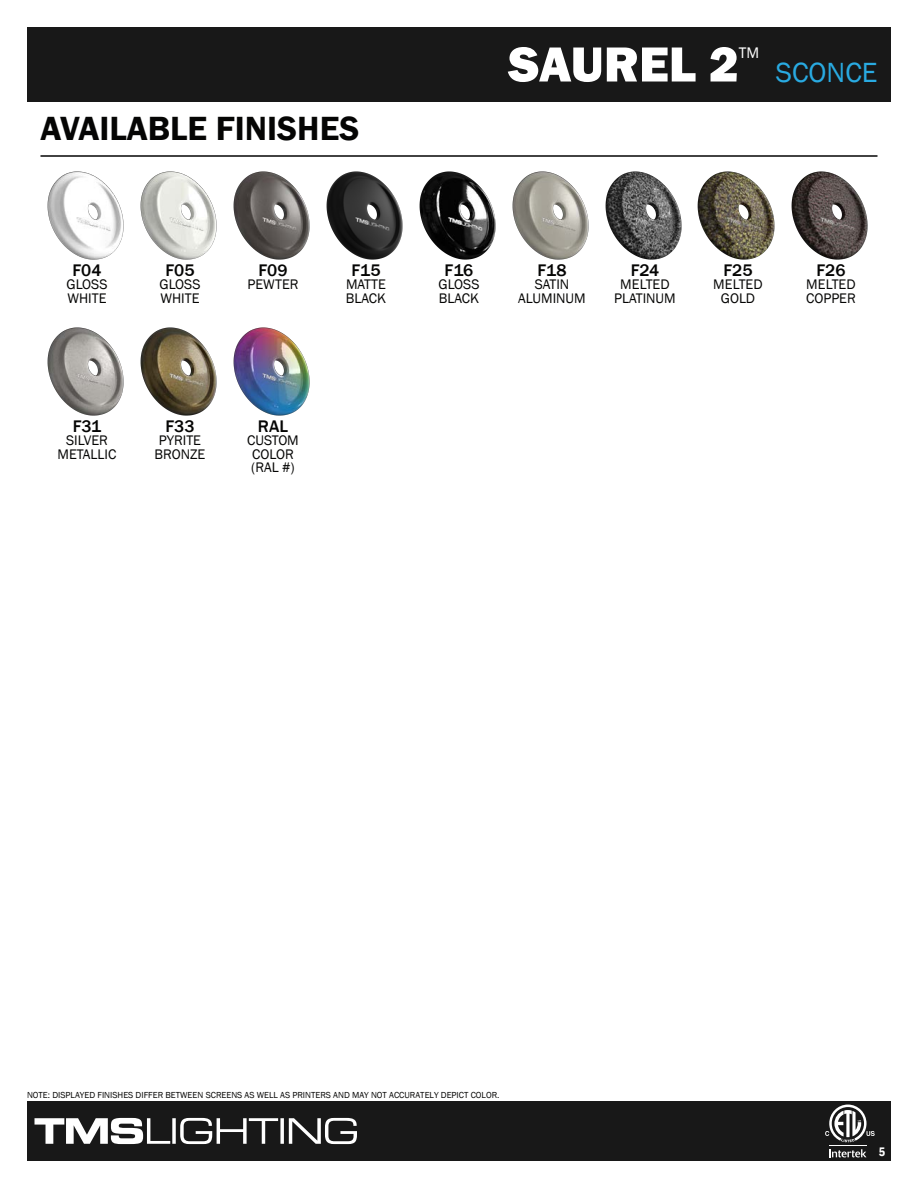
<style>
.page{position:relative;width:918px;height:1188px;background:#fff}
.page>*{position:absolute;margin:0;border:0;box-sizing:border-box;transform-origin:0 0}
.t1{font:800 51px "Franklin Gothic";color:#fff}
.t2{font:600 34.5px "Franklin Gothic";color:#050504}
.t3{font:28.5px "Franklin Gothic";color:#29aae1}
.t4{font:500 17.25px "Franklin Gothic";color:#050504}
.t5{font:15.75px "Franklin Gothic";color:#fff}
.t6{font:14.25px/13.5px "Franklin Gothic";color:#050504}
.t7{font:600 condensed 12.75px "Franklin Gothic";color:#fff}
.t8{font:9px "Franklin Gothic";color:#050504}
</style>
<div class="page">
<div style="left:27px;top:27px;width:864px;height:75px;background:#181818"></div>
<div style="left:27px;top:1101px;width:864px;height:60px;background:#181818"></div>
<svg style="left:829px;top:1149px;width:37px;height:8px"></svg>
<hr style="left:829px;top:1145px;width:38px;height:1px;background:#fff">
<svg style="left:825px;top:1105px;width:50px;height:37px"></svg>
<svg style="left:34px;top:1118px;width:323px;height:26px"></svg>
<hr style="left:40px;top:155px;width:838px;height:2px;background:#050504">
<img style="left:140px;top:171px;width:77px;height:89px">
<img style="left:233px;top:171px;width:77px;height:89px">
<img style="left:326px;top:171px;width:77px;height:89px">
<img style="left:419px;top:171px;width:77px;height:89px">
<img style="left:512px;top:171px;width:77px;height:89px">
<img style="left:47px;top:171px;width:77px;height:89px">
<img style="left:605px;top:171px;width:77px;height:89px">
<img style="left:697px;top:171px;width:78px;height:89px">
<img style="left:791px;top:171px;width:77px;height:89px">
<img style="left:47px;top:327px;width:77px;height:89px">
<img style="left:140px;top:327px;width:77px;height:89px">
<img style="left:233px;top:327px;width:77px;height:89px">
<h2 class="t2" style="left:40px;top:107px;width:320px">AVAILABLE FINISHES</h2>
<p class="t4" style="left:73px;top:259px;width:30px">F04</p>
<p class="t6" style="left:66px;top:278px;width:43px">GLOSS<br>WHITE</p>
<p class="t4" style="left:166px;top:259px;width:30px">F05</p>
<p class="t6" style="left:159px;top:278px;width:43px">GLOSS<br>WHITE</p>
<p class="t4" style="left:259px;top:259px;width:30px">F09</p>
<p class="t6" style="left:247px;top:278px;width:53px">PEWTER</p>
<p class="t4" style="left:73px;top:415px;width:30px">F31</p>
<p class="t6" style="left:58px;top:434px;width:60px;text-align:center">SILVER<br>METALLIC</p>
<p class="t4" style="left:166px;top:415px;width:30px">F33</p>
<p class="t6" style="left:155px;top:434px;width:52px">PYRITE<br>BRONZE</p>
<p class="t4" style="left:258px;top:415px;width:32px">RAL</p>
<p class="t6" style="left:247px;top:434px;width:53px">CUSTOM<br>COLOR (RAL #)</p>
<p class="t4" style="left:352px;top:259px;width:30px">F15</p>
<p class="t6" style="left:346px;top:278px;width:42px">MATTE<br>BLACK</p>
<h1 class="t1" style="left:508px;top:31px;width:232px">SAUREL 2</h1>
<p class="t5" style="left:739px;top:42px;width:22px">TM</p>
<h3 class="t3" style="left:776px;top:54px;width:103px">SCONCE</h3>
<p class="t4" style="left:445px;top:259px;width:30px">F16</p>
<p class="t6" style="left:438px;top:278px;width:43px">GLOSS<br>BLACK</p>
<p class="t4" style="left:537px;top:259px;width:31px">F18</p>
<p class="t6" style="left:518px;top:278px;width:69px;text-align:center">SATIN<br>ALUMINUM</p>
<p class="t4" style="left:631px;top:259px;width:30px">F24</p>
<p class="t6" style="left:614px;top:278px;width:63px;text-align:center">MELTED<br>PLATINUM</p>
<p class="t4" style="left:724px;top:259px;width:30px">F25</p>
<p class="t6" style="left:713px;top:278px;width:51px;text-align:center">MELTED<br>GOLD</p>
<p class="t4" style="left:817px;top:259px;width:30px">F26</p>
<p class="t6" style="left:806px;top:278px;width:51px">MELTED<br>COPPER</p>
<p class="t8" style="left:27px;top:1089px;width:474px">NOTE: DISPLAYED FINISHES DIFFER BETWEEN SCREENS AS WELL AS PRINTERS AND MAY NOT ACCURATELY DEPICT COLOR.</p>
<p class="t7" style="left:879px;top:1143px;width:8px">5</p>
</div>
